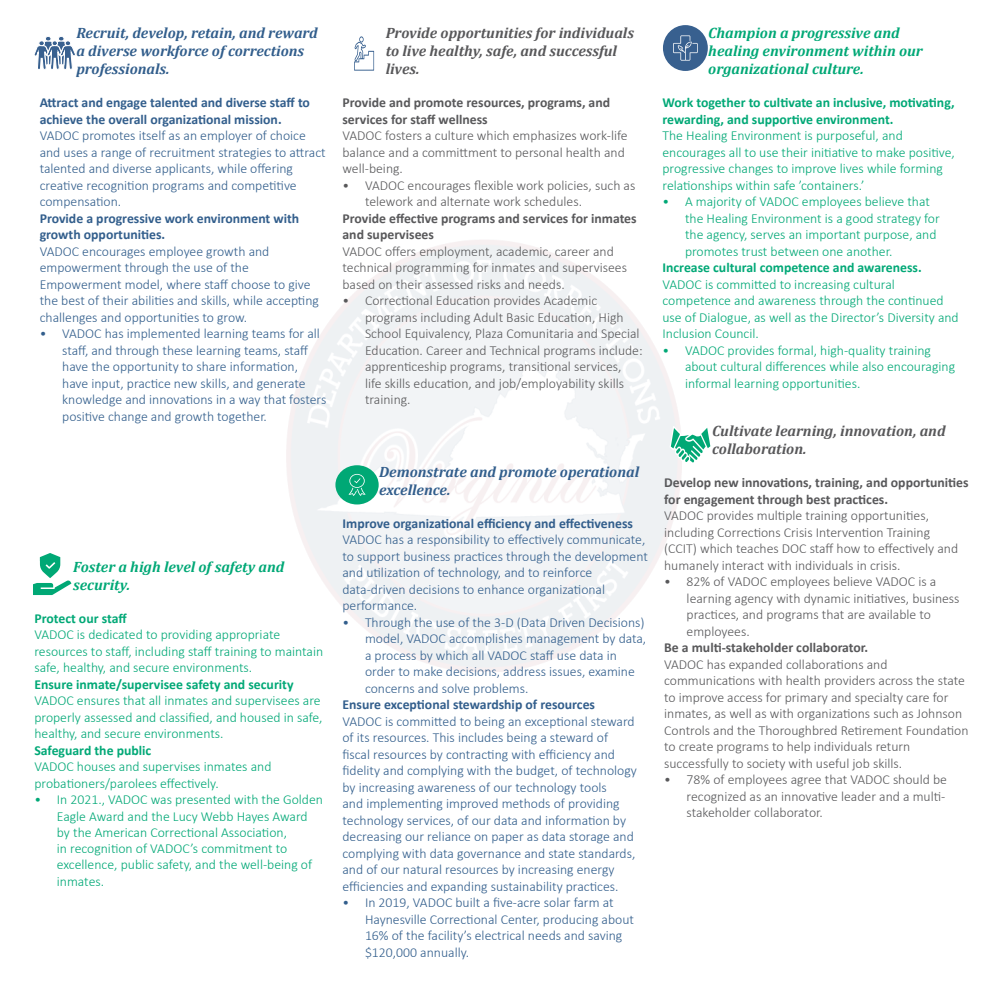
<style>
.page{position:relative;width:990px;height:990px;background:#fff}
.page>*{position:absolute;margin:0;border:0;box-sizing:border-box;transform-origin:0 0}
.t1{font:italic 700 15px/18px "Cambria";color:#325e8c}
.t2{font:italic 700 15px/18px "Cambria";color:#58585a}
.t3{font:italic 700 15px/18px "Cambria";color:#00a876}
.t4{font:300 13.75px/16.5px "Calibri";color:#325e8c}
.t5{font:300 13.75px/16.5px "Calibri";color:#58585a}
.t6{font:300 13.75px/16.5px "Calibri";color:#00a876}
.t7{font:700 13.75px/16.5px "Calibri";color:#58585a}
.t8{font:700 13.75px/16.5px "Calibri";color:#325e8c}
.t9{font:700 13.75px/16.5px "Calibri";color:#00a876}
</style>
<div class="page">
<img style="left:286px;top:240px;width:396px;height:431px">
<svg style="left:33px;top:553px;width:39px;height:43px"></svg>
<svg style="left:354px;top:36px;width:20px;height:35px"></svg>
<div style="left:335px;top:465px;width:44px;height:39px;background:#00a875;border-radius:50%"></div>
<svg style="left:349px;top:474px;width:16px;height:22px"></svg>
<svg style="left:669px;top:425px;width:42px;height:39px"></svg>
<div style="left:663px;top:25px;width:45px;height:46px;background:#38608f;border-radius:50%"></div>
<svg style="left:673px;top:35px;width:25px;height:26px"></svg>
<svg style="left:34px;top:36px;width:41px;height:34px"></svg>
<p class="t1" style="left:76px;top:24px;width:243px">Recruit, develop, retain, and reward a diverse workforce of corrections professionals.</p>
<p class="t8" style="left:40px;top:94px;width:272px">Attract and engage talented and diverse staff to achieve the overall organizational mission.</p>
<p class="t4" style="left:40px;top:127px;width:288px">VADOC promotes itself as an employer of choice and uses a range of recruitment strategies to attract talented and diverse applicants, while offering creative recognition programs and competitive compensation.</p>
<p class="t8" style="left:40px;top:210px;width:261px">Provide a progressive work environment with growth opportunities.</p>
<p class="t4" style="left:40px;top:243px;width:281px">VADOC encourages employee growth and empowerment through the use of the Empowerment model, where staff choose to give the best of their abilities and skills, while accepting challenges and opportunities to grow.</p>
<p class="t4" style="left:62px;top:325px;width:266px;text-indent:-22px">• VADOC has implemented learning teams for all staff, and through these learning teams, staff have the opportunity to share information, have input, practice new skills, and generate knowledge and innovations in a way that fosters positive change and growth together.</p>
<p class="t3" style="left:73px;top:557px;width:213px">Foster a high level of safety and security.</p>
<p class="t9" style="left:34px;top:610px;width:94px">Protect our staff</p>
<p class="t6" style="left:34px;top:626px;width:290px">VADOC is dedicated to providing appropriate resources to staff, including staff training to maintain safe, healthy, and secure environments.</p>
<p class="t9" style="left:34px;top:676px;width:261px">Ensure inmate/supervisee safety and security</p>
<p class="t6" style="left:34px;top:692px;width:290px">VADOC ensures that all inmates and supervisees are properly assessed and classified, and housed in safe, healthy, and secure environments.</p>
<p class="t9" style="left:34px;top:742px;width:118px">Safeguard the public</p>
<p class="t6" style="left:34px;top:758px;width:239px">VADOC houses and supervises inmates and probationers/parolees effectively.</p>
<p class="t6" style="left:57px;top:792px;width:268px;text-indent:-22px">• In 2021., VADOC was presented with the Golden Eagle Award and the Lucy Webb Hayes Award by the American Correctional Association,<br>in recognition of VADOC’s commitment to excellence, public safety, and the well-being of inmates.</p>
<p class="t2" style="left:386px;top:24px;width:250px">Provide opportunities for individuals to live healthy, safe, and successful lives.</p>
<p class="t7" style="left:342px;top:94px;width:269px">Provide and promote resources, programs, and services for staff wellness</p>
<p class="t5" style="left:342px;top:127px;width:287px">VADOC fosters a culture which emphasizes work-life balance and a committment to personal health and well-being.</p>
<p class="t5" style="left:365px;top:177px;width:272px;text-indent:-22px">• VADOC encourages flexible work policies, such as telework and alternate work schedules.</p>
<p class="t7" style="left:342px;top:210px;width:296px">Provide effective programs and services for inmates and supervisees</p>
<p class="t5" style="left:342px;top:243px;width:286px">VADOC offers employment, academic, career and technical programming for inmates and supervisees based on their assessed risks and needs.</p>
<p class="t5" style="left:365px;top:292px;width:279px;text-indent:-22px">• Correctional Education provides Academic programs including Adult Basic Education, High School Equivalency, Plaza Comunitaria and Special Education. Career and Technical programs include: apprenticeship programs, transitional services,<br>life skills education, and job/employability skills training.</p>
<p class="t1" style="left:379px;top:462px;width:262px">Demonstrate and promote operational excellence.</p>
<p class="t8" style="left:342px;top:515px;width:292px">Improve organizational efficiency and effectiveness</p>
<p class="t4" style="left:342px;top:531px;width:307px">VADOC has a responsibility to effectively communicate, to support business practices through the development and utilization of technology, and to reinforce data-driven decisions to enhance organizational performance.</p>
<p class="t4" style="left:365px;top:614px;width:283px;text-indent:-22px">• Through the use of the 3-D (Data Driven Decisions) model, VADOC accomplishes management by data, a process by which all VADOC staff use data in order to make decisions, address issues, examine concerns and solve problems.</p>
<p class="t8" style="left:342px;top:696px;width:254px">Ensure exceptional stewardship of resources</p>
<p class="t4" style="left:342px;top:713px;width:296px">VADOC is committed to being an exceptional steward of its resources. This includes being a steward of fiscal resources by contracting with efficiency and fidelity and complying with the budget, of technology by increasing awareness of our technology tools<br>and implementing improved methods of providing technology services, of our data and information by decreasing our reliance on paper as data storage and complying with data governance and state standards, and of our natural resources by increasing energy efficiencies and expanding sustainability practices.</p>
<p class="t4" style="left:365px;top:894px;width:271px;text-indent:-22px">• In 2019, VADOC built a five-acre solar farm at Haynesville Correctional Center, producing about 16% of the facility’s electrical needs and saving $120,000 annually.</p>
<p class="t3" style="left:708px;top:24px;width:216px">Champion a progressive and healing environment within our organizational culture.</p>
<p class="t9" style="left:662px;top:94px;width:294px">Work together to cultivate an inclusive, motivating, rewarding, and supportive environment.</p>
<p class="t6" style="left:662px;top:127px;width:294px">The Healing Environment is purposeful, and encourages all to use their initiative to make positive, progressive changes to improve lives while forming relationships within safe ’containers.’</p>
<p class="t6" style="left:685px;top:193px;width:256px;text-indent:-22px">• A majority of VADOC employees believe that the Healing Environment is a good strategy for the agency, serves an important purpose, and promotes trust between one another.</p>
<p class="t9" style="left:662px;top:259px;width:261px">Increase cultural competence and awareness.</p>
<p class="t6" style="left:662px;top:276px;width:298px">VADOC is committed to increasing cultural competence and awareness through the continued use of Dialogue, as well as the Director’s Diversity and Inclusion Council.</p>
<p class="t6" style="left:685px;top:342px;width:272px;text-indent:-22px">• VADOC provides formal, high-quality training about cultural differences while also encouraging informal learning opportunities.</p>
<p class="t2" style="left:712px;top:422px;width:235px">Cultivate learning, innovation, and collaboration.</p>
<p class="t7" style="left:664px;top:474px;width:306px">Develop new innovations, training, and opportunities for engagement through best practices.</p>
<p class="t5" style="left:664px;top:507px;width:296px">VADOC provides multiple training opportunities, including Corrections Crisis Intervention Training (CCIT) which teaches DOC staff how to effectively and humanely interact with individuals in crisis.</p>
<p class="t5" style="left:687px;top:573px;width:274px;text-indent:-22px">• 82% of VADOC employees believe VADOC is a learning agency with dynamic initiatives, business practices, and programs that are available to employees.</p>
<p class="t7" style="left:664px;top:639px;width:206px">Be a multi-stakeholder collaborator.</p>
<p class="t5" style="left:664px;top:656px;width:306px">VADOC has expanded collaborations and communications with health providers across the state to improve access for primary and specialty care for inmates, as well as with organizations such as Johnson Controls and the Thoroughbred Retirement Foundation to create programs to help individuals return successfully to society with useful job skills.</p>
<p class="t5" style="left:687px;top:771px;width:262px;text-align:justify;text-indent:-22px">• 78% of employees agree that VADOC should be recognized as an innovative leader and a multi&shy;stakeholder collaborator.</p>
</div>
